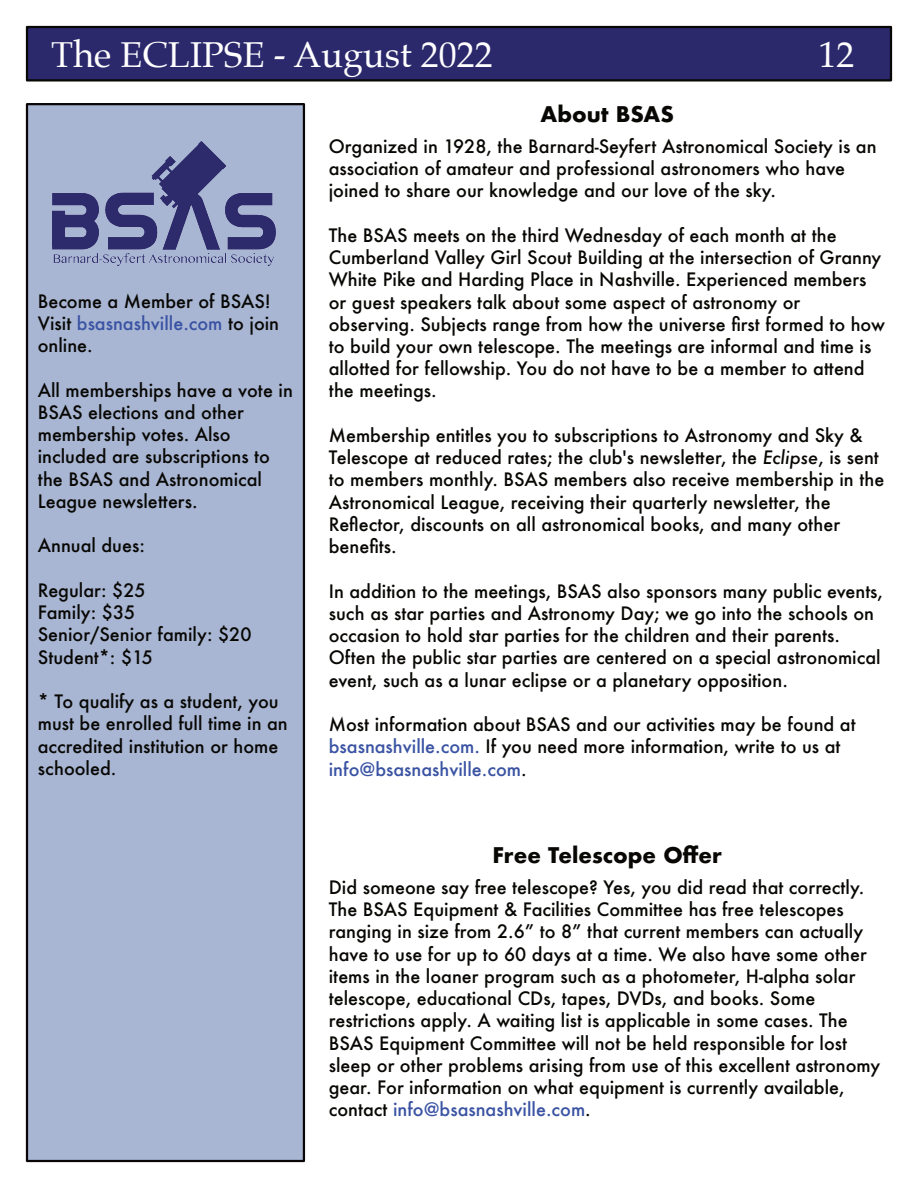
<style>
.page{position:relative;width:918px;height:1188px;background:#fff}
.page>*{position:absolute;margin:0;border:0;box-sizing:border-box;transform-origin:0 0}
.t1{font:36px "Palatino";color:#fff}
.t2{font:700 21px "Futura";color:#080704}
.t3{font:500 18px/22.2px "Futura";color:#080704}
.s1{color:#3a53a3}
.s2{font-style:italic}
</style>
<div class="page">
<div style="left:26px;top:26px;width:866px;height:56px;background:#2b296c;border:2px solid #080704"></div>
<div style="left:26px;top:103px;width:279px;height:1059px;background:#a8b6d3;border:2px solid #0a0608"></div>
<img style="left:53px;top:141px;width:223px;height:125px">
<h1 class="t1" style="left:51px;top:37px;width:443px">The ECLIPSE - August 2022</h1>
<h1 class="t1" style="left:819px;top:37px;width:37px">12</h1>
<p class="t3" style="left:38px;top:292px;width:243px">Become a Member of BSAS!<br>Visit <span class="s1">bsasnashville.com</span> to join online.</p>
<p class="t3" style="left:38px;top:381px;width:257px">All memberships have a vote in<br>BSAS elections and other membership votes. Also included are subscriptions to the BSAS and Astronomical<br>League newsletters.</p>
<p class="t3" style="left:38px;top:536px;width:109px">Annual dues:</p>
<p class="t3" style="left:38px;top:581px;width:215px">Regular: $25<br>Family: $35<br>Senior/Senior family: $20<br>Student*: $15</p>
<p class="t3" style="left:38px;top:692px;width:252px">* To qualify as a student, you must be enrolled full time in an accredited institution or home schooled.</p>
<p class="t2" style="left:540px;top:104px;width:135px">About BSAS</p>
<p class="t3" style="left:329px;top:137px;width:549px">Organized in 1928, the Barnard-Seyfert Astronomical Society is an association of amateur and professional astronomers who have joined to share our knowledge and our love of the sky.</p>
<p class="t3" style="left:329px;top:226px;width:558px">The BSAS meets on the third Wednesday of each month at the Cumberland Valley Girl Scout Building at the intersection of Granny White Pike and Harding Place in Nashville. Experienced members or guest speakers talk about some aspect of astronomy or observing. Subjects range from how the universe first formed to how to build your own telescope. The meetings are informal and time is allotted for fellowship. You do not have to be a member to attend the meetings.</p>
<p class="t3" style="left:329px;top:426px;width:557px">Membership entitles you to subscriptions to Astronomy and Sky &amp; Telescope at reduced rates; the club's newsletter, the <span class="s2">Eclipse</span>, is sent to members monthly. BSAS members also receive membership in the Astronomical League, receiving their quarterly newsletter, the Reflector, discounts on all astronomical books, and many other benefits.</p>
<p class="t3" style="left:329px;top:582px;width:556px">In addition to the meetings, BSAS also sponsors many public events, such as star parties and Astronomy Day; we go into the schools on occasion to hold star parties for the children and their parents.<br>Often the public star parties are centered on a special astronomical event, such as a lunar eclipse or a planetary opposition.</p>
<p class="t3" style="left:329px;top:715px;width:528px">Most information about BSAS and our activities may be found at <span class="s1">bsasnashville.com.</span> If you need more information, write to us at <span class="s1">info@bsasnashville.com</span>.</p>
<p class="t2" style="left:492px;top:845px;width:231px">Free Telescope Offer</p>
<p class="t3" style="left:329px;top:878px;width:553px">Did someone say free telescope? Yes, you did read that correctly.<br>The BSAS Equipment &amp; Facilities Committee has free telescopes ranging in size from 2.6” to 8” that current members can actually have to use for up to 60 days at a time. We also have some other items in the loaner program such as a photometer, H-alpha solar telescope, educational CDs, tapes, DVDs, and books. Some restrictions apply. A waiting list is applicable in some cases. The BSAS Equipment Committee will not be held responsible for lost sleep or other problems arising from use of this excellent astronomy gear. For information on what equipment is currently available, contact <span class="s1">info@bsasnashville.com</span>.</p>
</div>
